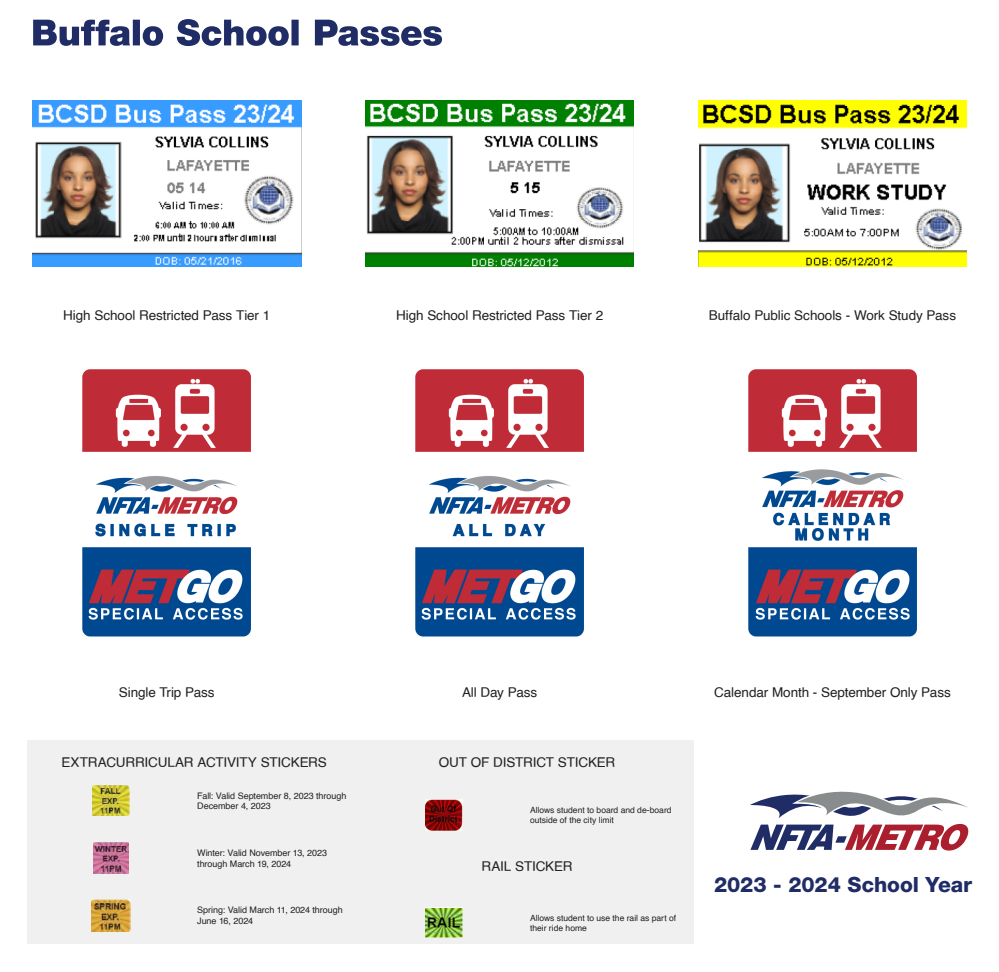
<style>
.page{position:relative;width:999px;height:972px;background:#fff}
.page>*{position:absolute;margin:0;border:0;box-sizing:border-box;transform-origin:0 0}
.t1{font:21px "Helvetica Neue LT 85 Hv";letter-spacing:-.005em;color:#202c65}
.t2{font:13.5px "Helvetica";letter-spacing:-.01em;color:#231f20}
.t3{font:9px/10.8px "Helvetica";letter-spacing:-.005em;color:#231f20}
.t4{font:8.55px/10.3px "Helvetica";letter-spacing:-.005em;color:#231f20}
</style>
<div class="page">
<svg style="left:750px;top:791px;width:219px;height:60px"></svg>
<svg style="left:33px;top:19px;width:409px;height:27px"></svg>
<img style="left:33px;top:101px;width:268px;height:166px">
<img style="left:365px;top:101px;width:269px;height:166px">
<img style="left:698px;top:101px;width:269px;height:166px">
<img style="left:82px;top:369px;width:169px;height:268px">
<img style="left:415px;top:369px;width:169px;height:268px">
<img style="left:748px;top:369px;width:169px;height:268px">
<div style="left:27px;top:740px;width:667px;height:204px;background:#eff0ef"></div>
<img style="left:93px;top:785px;width:36px;height:31px">
<img style="left:425px;top:800px;width:37px;height:30px">
<img style="left:93px;top:843px;width:36px;height:31px">
<img style="left:92px;top:900px;width:38px;height:31px">
<img style="left:425px;top:907px;width:37px;height:31px">
<p class="t2" style="left:63px;top:305px;width:209px">High School Restricted Pass Tier 1</p>
<p class="t2" style="left:396px;top:305px;width:209px">High School Restricted Pass Tier 2</p>
<p class="t2" style="left:709px;top:305px;width:249px">Buffalo Public Schools - Work Study Pass</p>
<p class="t2" style="left:119px;top:681px;width:97px">Single Trip Pass</p>
<p class="t2" style="left:462px;top:681px;width:77px">All Day Pass</p>
<p class="t2" style="left:714px;top:681px;width:238px">Calendar Month - September Only Pass</p>
<p class="t2" style="left:62px;top:752px;width:267px">EXTRACURRICULAR ACTIVITY STICKERS</p>
<p class="t2" style="left:439px;top:752px;width:178px">OUT OF DISTRICT STICKER</p>
<p class="t3" style="left:197px;top:790px;width:151px">Fall: Valid September 8, 2023 through<br>December 4, 2023</p>
<p class="t4" style="left:530px;top:805px;width:143px">Allows student to board and de-board outside of the city limit</p>
<p class="t3" style="left:197px;top:848px;width:132px">Winter: Valid November 13, 2023 through March 19, 2024</p>
<p class="t2" style="left:482px;top:856px;width:92px">RAIL STICKER</p>
<p class="t3" style="left:197px;top:905px;width:147px">Spring: Valid March 11, 2024 through<br>June 16, 2024</p>
<p class="t4" style="left:530px;top:913px;width:148px">Allows student to use the rail as part of their ride home</p>
<h1 class="t1" style="left:714px;top:872px;width:260px">2023 - 2024 School Year</h1>
</div>
